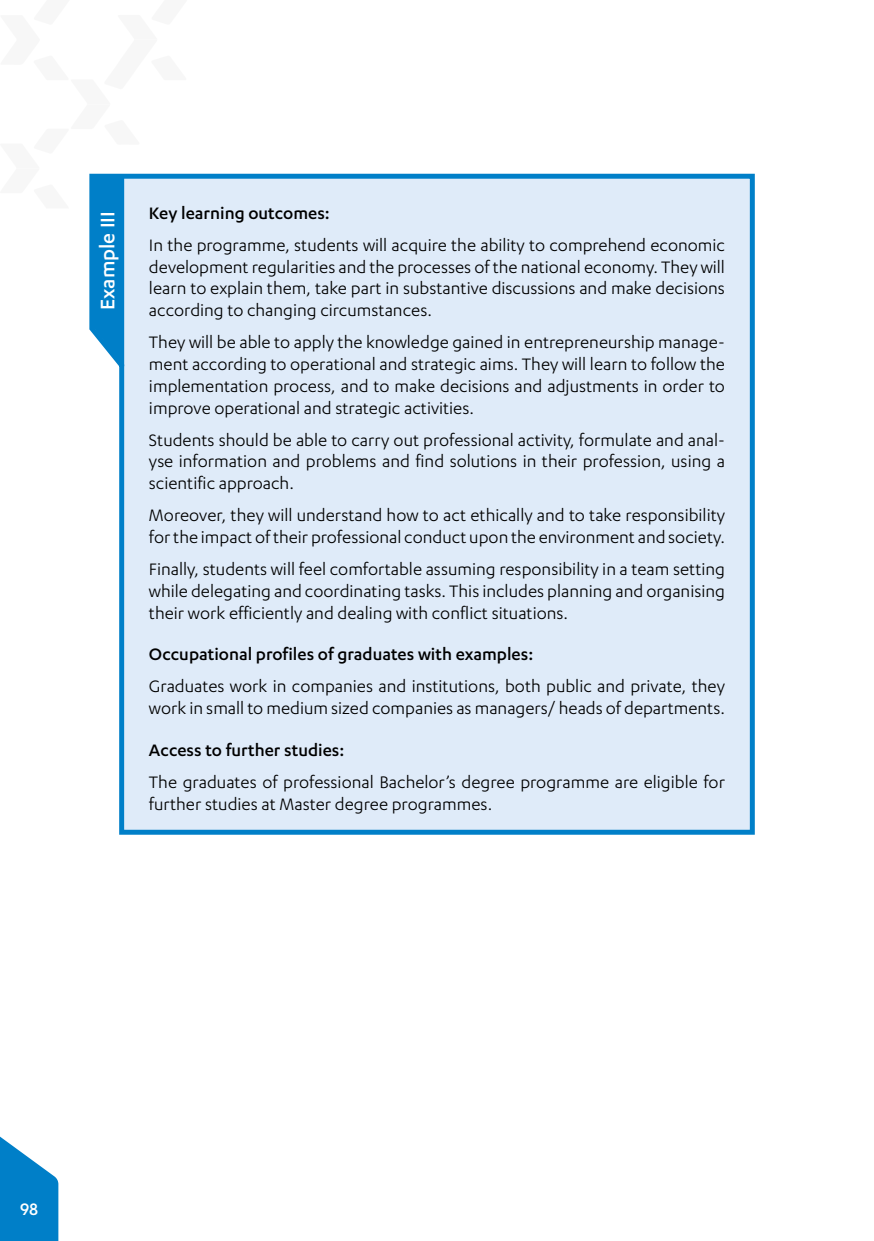
<style>
.page{position:relative;width:874px;height:1241px;background:#fff}
.page>*{position:absolute;margin:0;border:0;box-sizing:border-box;transform-origin:0 0}
.t1{font:500 22.75px "Karbon";color:#fff}
.t2{font:19.25px/21.9px "Karbon";color:#000}
.t3{font:500 19.25px "Karbon";color:#fff}
.s1{font-weight:500}
</style>
<div class="page">
<div style="left:119px;top:173px;width:636px;height:662px;background:#dfebf9"></div>
<svg style="left:89px;top:173px;width:116px;height:193px;background:#9eccea"></svg>
<svg style="left:0;top:1136px;width:58px;height:104px"></svg>
<p class="t1" style="left:95px;top:310px;width:100px;rotate:-90deg">Example III</p>
<p class="t2" style="left:149px;top:196px;width:577px;line-height:31.8px"><span class="s1">Key learning outcomes:<br></span>In the programme, students will acquire the ability to comprehend economic</p>
<p class="t2" style="left:149px;top:255px;width:577px;text-align:justify">development regularities and the processes of the national economy. They will learn to explain them, take part in substantive discussions and make decisions according to changing circumstances.</p>
<p class="t2" style="left:149px;top:331px;width:577px;text-align:justify">They will be able to apply the knowledge gained in entrepreneurship manage&shy;ment according to operational and strategic aims. They will learn to follow the implementation process, and to make decisions and adjustments in order to improve operational and strategic activities.</p>
<p class="t2" style="left:149px;top:428px;width:577px;text-align:justify">Students should be able to carry out professional activity, formulate and anal&shy;yse information and problems and find solutions in their profession, using a scientific approach.</p>
<p class="t2" style="left:149px;top:504px;width:577px">Moreover, they will understand how to act ethically and to take responsibility for the impact of their professional conduct upon the environment and society.</p>
<p class="t2" style="left:149px;top:557px;width:577px;text-align:justify">Finally, students will feel comfortable assuming responsibility in a team setting while delegating and coordinating tasks. This includes planning and organising their work efficiently and dealing with conflict situations.</p>
<p class="t2" style="left:149px;top:638px;width:577px;line-height:31.8px"><span class="s1">Occupational profiles of graduates with examples:<br></span>Graduates work in companies and institutions, both public and private, they</p>
<p class="t2" style="left:149px;top:686px;width:577px;line-height:41.6px">work in small to medium sized companies as managers/ heads of departments.<br><span class="s1">Access to further studies:</span></p>
<p class="t2" style="left:149px;top:770px;width:577px">The graduates of professional Bachelor’s degree programme are eligible for further studies at Master degree programmes.</p>
<p class="t3" style="left:20px;top:1197px;width:20px">98</p>
</div>
